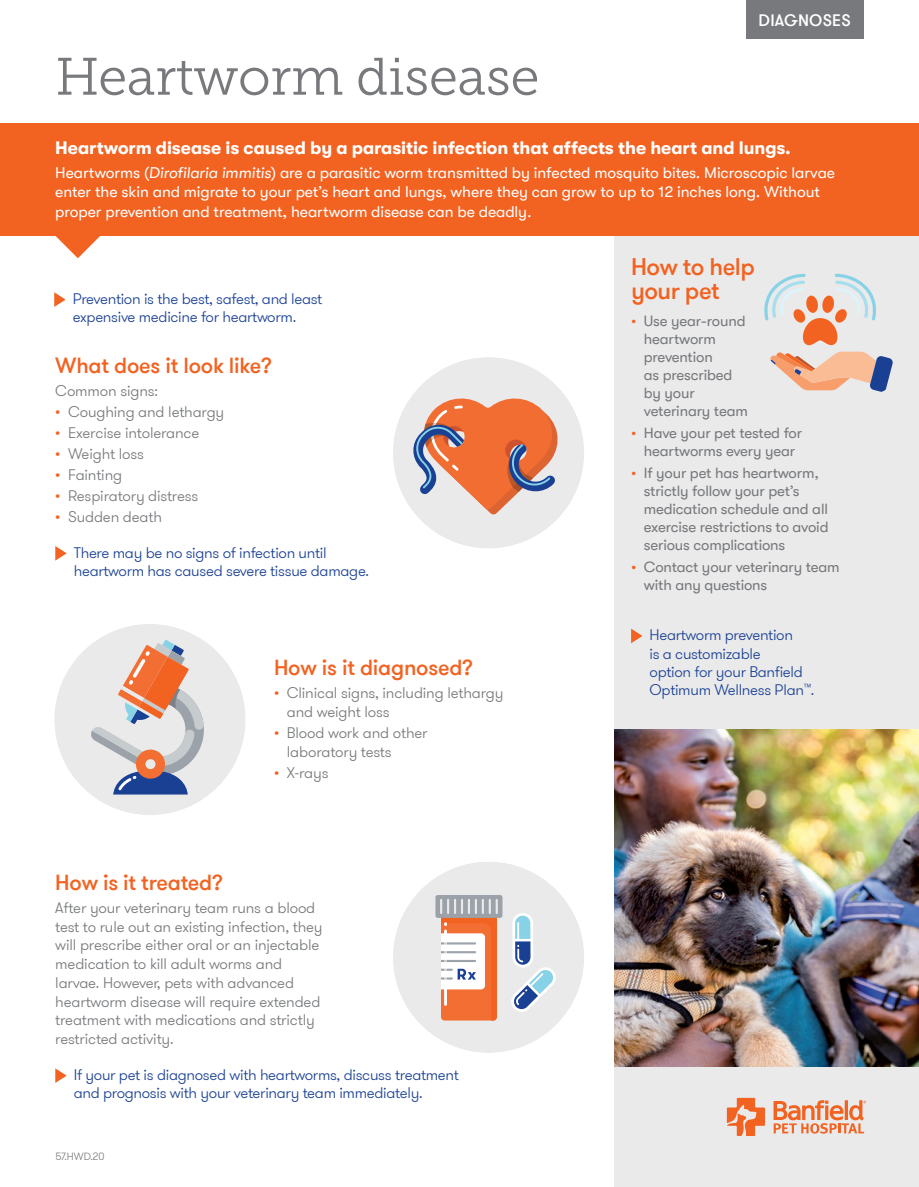
<style>
.page{position:relative;width:919px;height:1187px;background:#fff}
.page>*{position:absolute;margin:0;border:0;box-sizing:border-box;transform-origin:0 0}
._00_1_Capítulo{font:52.5px "Museo Slab 300";letter-spacing:-.005em;color:#77797c}
._04_1_Despiece_titul{font:500 24px/24px "GT Walsheim Pro";letter-spacing:-.02em;color:#f26221}
._01_1_Apartado_1{font:500 21.75px "GT Walsheim Pro";letter-spacing:-.01em;color:#f26221}
._02_2_Introduccion_p{font:700 18px "GT Walsheim Pro";letter-spacing:-.005em;color:#fff}
._00_2_Cintillo_impar{font:500 16.5px "GT Walsheim Pro";letter-spacing:.01em;color:#fff}
._02_2_introduccion{font:15.75px/19.5px "GT Walsheim Pro";letter-spacing:-.005em;color:#fff}
._02_1_Texto_antes_li{font:300 15.3px/18.8px "GT Walsheim Pro";letter-spacing:-.01em;color:#76787b}
._03_1_Destacado_text{font:300 15.3px/18.3px "GT Walsheim Pro";letter-spacing:-.02em;color:#1a4093}
.t1{font:15px/18px "GT Walsheim Pro";letter-spacing:-.01em;color:#76787b}
._00_Numero_ficha{font:300 10.5px "GT Walsheim Pro";letter-spacing:.005em;color:#76787b}
.s1{font-style:italic}
.s2{color:#f26221}
</style>
<div class="page">
<div style="left:614px;top:236px;width:304px;height:950px;background:#eaeaeb"></div>
<div style="left:0;top:123px;width:918px;height:113px;background:#f26221"></div>
<svg style="left:55px;top:236px;width:45px;height:22px"></svg>
<div style="left:745px;top:0;width:118px;height:39px;background:#77797c"></div>
<img style="left:614px;top:729px;width:304px;height:337px">
<svg style="left:631px;top:628px;width:11px;height:15px"></svg>
<svg style="left:55px;top:546px;width:12px;height:14px"></svg>
<svg style="left:55px;top:1068px;width:12px;height:14px"></svg>
<svg style="left:54px;top:292px;width:12px;height:15px"></svg>
<div style="left:393px;top:357px;width:191px;height:191px;background:#eaeaeb;border-radius:50%"></div>
<svg style="left:406px;top:397px;width:156px;height:118px"></svg>
<div style="left:54px;top:623px;width:192px;height:192px;background:#eaeaeb;border-radius:50%"></div>
<svg style="left:90px;top:639px;width:114px;height:155px"></svg>
<div style="left:393px;top:861px;width:191px;height:191px;background:#eaeaeb;border-radius:50%"></div>
<svg style="left:511px;top:913px;width:45px;height:98px"></svg>
<div style="left:435px;top:894px;width:67px;height:23px;background:#9ca2a9;border-radius:2px"></div>
<hr style="left:495px;top:898px;width:3px;height:16px;background:#eaeaeb">
<svg style="left:440px;top:898px;width:57px;height:122px;background:#e4a88e"></svg>
<svg style="left:770px;top:351px;width:123px;height:41px"></svg>
<svg style="left:764px;top:274px;width:112px;height:71px"></svg>
<svg style="left:773px;top:1100px;width:93px;height:33px"></svg>
<svg style="left:726px;top:1097px;width:38px;height:38px"></svg>
<p class="_00_1_Capítulo" style="left:55px;top:48px;width:485px">Heartworm disease</p>
<p class="_00_2_Cintillo_impar" style="left:758px;top:10px;width:94px">DIAGNOSES</p>
<p class="_02_2_Introduccion_p" style="left:55px;top:138px;width:736px">Heartworm disease is caused by a parasitic infection that affects the heart and lungs.</p>
<p class="_02_2_introduccion" style="left:55px;top:163px;width:781px">Heartworms (<span class="s1">Dirofilaria immitis</span>) are a parasitic worm transmitted by infected mosquito bites. Microscopic larvae enter the skin and migrate to your pet’s heart and lungs, where they can grow to up to 12 inches long. Without proper prevention and treatment, heartworm disease can be deadly.</p>
<p class="_04_1_Despiece_titul" style="left:631px;top:255px;width:125px">How to help your pet</p>
<p class="t1" style="left:643px;top:311px;width:105px;text-indent:-13px"><span class="s2">•</span> Use year-round heartworm prevention<br>as prescribed by your veterinary team</p>
<p class="t1" style="left:631px;top:424px;width:173px;text-align:center"><span class="s2">•</span> Have your pet tested for heartworms every year</p>
<p class="t1" style="left:643px;top:464px;width:186px;text-indent:-13px"><span class="s2">•</span> If your pet has heartworm, strictly follow your pet’s medication schedule and all exercise restrictions to avoid serious complications</p>
<p class="t1" style="left:643px;top:558px;width:197px;text-indent:-13px"><span class="s2">•</span> Contact your veterinary team with any questions</p>
<p class="_03_1_Destacado_text" style="left:73px;top:290px;width:251px">Prevention is the best, safest, and least expensive medicine for heartworm.</p>
<p class="_01_1_Apartado_1" style="left:55px;top:352px;width:218px">What does it look like?</p>
<p class="_02_1_Texto_antes_li" style="left:55px;top:382px;width:104px">Common signs:</p>
<p class="_02_1_Texto_antes_li" style="left:55px;top:403px;width:170px"><span class="s2">•</span> Coughing and lethargy</p>
<p class="_02_1_Texto_antes_li" style="left:55px;top:424px;width:145px"><span class="s2">•</span> Exercise intolerance</p>
<p class="_02_1_Texto_antes_li" style="left:55px;top:445px;width:90px"><span class="s2">•</span> Weight loss</p>
<p class="_02_1_Texto_antes_li" style="left:55px;top:465px;width:68px"><span class="s2">•</span> Fainting</p>
<p class="_02_1_Texto_antes_li" style="left:55px;top:486px;width:145px"><span class="s2">•</span> Respiratory distress</p>
<p class="_02_1_Texto_antes_li" style="left:55px;top:507px;width:108px"><span class="s2">•</span> Sudden death</p>
<p class="_03_1_Destacado_text" style="left:74px;top:543px;width:297px">There may be no signs of infection until heartworm has caused severe tissue damage.</p>
<p class="_01_1_Apartado_1" style="left:274px;top:654px;width:201px">How is it diagnosed?</p>
<p class="_02_1_Texto_antes_li" style="left:287px;top:684px;width:218px;text-indent:-13px"><span class="s2">•</span> Clinical signs, including lethargy and weight loss</p>
<p class="_02_1_Texto_antes_li" style="left:287px;top:723px;width:142px;text-indent:-13px"><span class="s2">•</span> Blood work and other laboratory tests</p>
<p class="_02_1_Texto_antes_li" style="left:274px;top:763px;width:56px"><span class="s2">•</span> X-rays</p>
<p class="_01_1_Apartado_1" style="left:55px;top:868px;width:169px">How is it treated?</p>
<p class="_02_1_Texto_antes_li" style="left:55px;top:898px;width:269px">After your veterinary team runs a blood test to rule out an existing infection, they will prescribe either oral or an injectable medication to kill adult worms and larvae. However, pets with advanced heartworm disease will require extended treatment with medications and strictly restricted activity.</p>
<p class="_03_1_Destacado_text" style="left:74px;top:1065px;width:386px">If your pet is diagnosed with heartworms, discuss treatment and prognosis with your veterinary team immediately.</p>
<p class="_00_Numero_ficha" style="left:55px;top:1149px;width:51px">57.HWD.20</p>
<p class="_03_1_Destacado_text" style="left:649px;top:626px;width:166px">Heartworm prevention<br>is a customizable<br>option for your Banfield<br>Optimum Wellness Plan<sup>™</sup>.</p>
</div>
